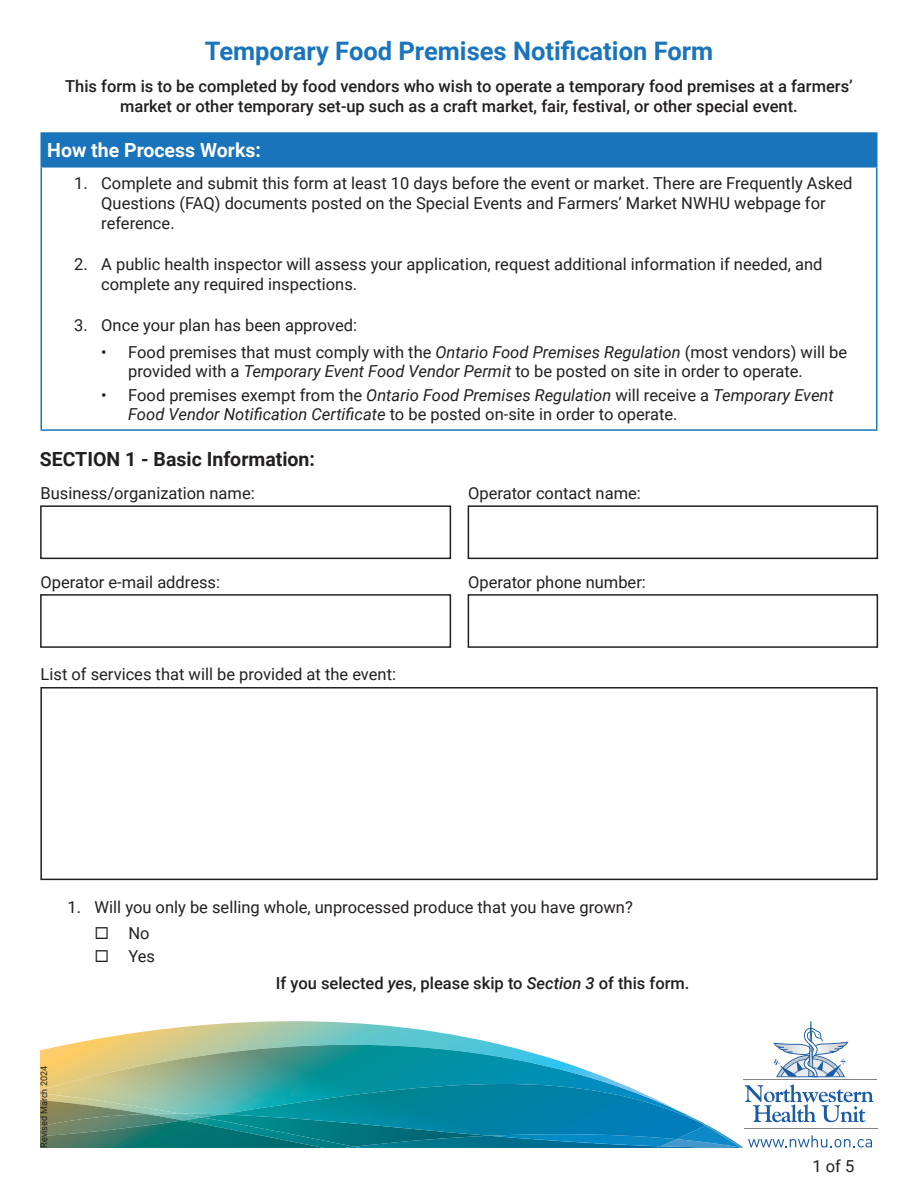
<style>
.page{position:relative;width:918px;height:1188px;background:#fff}
.page>*{position:absolute;margin:0;border:0;box-sizing:border-box;transform-origin:0 0}
.t1{font:700 25.5px "Roboto";color:#1974bb}
.t2{font:700 19.5px "Roboto";color:#231f20}
.t3{font:700 19.5px "Roboto";color:#fff}
.t4{font:16.5px/19.8px "Roboto";color:#231f20}
.Paragraph_Style_1{font:500 16.5px/19.8px "Roboto";color:#231f20;text-align:center}
.t5{font:italic 16.5px/19.8px "Roboto";color:#231f20}
.t6{font:9px "Roboto";color:#231f20}
.s1{font-style:italic}
.s2{font-style:normal}
</style>
<div class="page">
<img style="left:65px;top:1021px;width:437px;height:24px">
<img style="left:40px;top:1045px;width:581px;height:69px">
<img style="left:677px;top:1125px;width:63px;height:21px">
<img style="left:40px;top:1114px;width:143px;height:6px">
<img style="left:332px;top:1146px;width:408px;height:2px">
<img style="left:181px;top:1114px;width:21px;height:3px">
<img style="left:661px;top:1139px;width:16px;height:7px">
<img style="left:221px;top:1084px;width:484px;height:55px">
<img style="left:40px;top:1120px;width:162px;height:27px">
<img style="left:40px;top:1120px;width:143px;height:18px">
<img style="left:489px;top:1136px;width:172px;height:11px">
<img style="left:202px;top:1114px;width:287px;height:33px">
<hr style="left:744px;top:1128px;width:133px;height:1px;background:#808283">
<svg style="left:748px;top:1135px;width:124px;height:12px"></svg>
<svg style="left:745px;top:1084px;width:129px;height:38px"></svg>
<hr style="left:744px;top:1080px;width:133px;height:1px;background:#808283">
<svg style="left:773px;top:1021px;width:75px;height:57px"></svg>
<div style="left:41px;top:133px;width:836px;height:34px;background:#1974bb"></div>
<hr style="left:40px;top:168px;width:2px;height:261px;background:#1974bb">
<hr style="left:876px;top:168px;width:2px;height:261px;background:#1974bb">
<hr style="left:40px;top:429px;width:838px;height:2px;background:#1974bb">
<hr style="left:40px;top:132px;width:838px;height:2px;background:#1974bb">
<hr style="left:40px;top:134px;width:2px;height:32px;background:#1974bb">
<hr style="left:876px;top:134px;width:2px;height:32px;background:#1974bb">
<hr style="left:40px;top:166px;width:838px;height:2px;background:#1974bb">
<div style="left:40px;top:505px;width:411px;height:54px;border:2px solid #231f20"></div>
<div style="left:468px;top:505px;width:410px;height:54px;border:2px solid #231f20"></div>
<div style="left:40px;top:594px;width:411px;height:54px;border:2px solid #231f20"></div>
<div style="left:468px;top:594px;width:410px;height:54px;border:2px solid #231f20"></div>
<div style="left:40px;top:687px;width:838px;height:193px;border:2px solid #231f20"></div>
<p class="t1" style="left:205px;top:33px;width:510px">Temporary Food Premises Notification Form</p>
<p class="Paragraph_Style_1" style="left:65px;top:76px;width:789px">This form is to be completed by food vendors who wish to operate a temporary food premises at a farmers’ market or other temporary set-up such as a craft market, fair, festival, or other special event.</p>
<p class="t3" style="left:47px;top:137px;width:215px">How the Process Works:</p>
<p class="t4" style="left:101px;top:173px;width:753px;text-indent:-27px">1. Complete and submit this form at least 10 days before the event or market. There are Frequently Asked<br>Questions (FAQ) documents posted on the Special Events and Farmers’ Market NWHU webpage for reference.</p>
<p class="t4" style="left:101px;top:254px;width:723px;text-indent:-27px">2. A public health inspector will assess your application, request additional information if needed, and complete any required inspections.</p>
<p class="t4" style="left:74px;top:315px;width:284px">3. Once your plan has been approved:</p>
<p class="t4" style="left:128px;top:341px;width:720px;text-indent:-27px">• Food premises that must comply with the <span class="s1">Ontario Food Premises Regulation</span> (most vendors) will be provided with a <span class="s1">Temporary Event Food Vendor Permit</span> to be posted on site in order to operate.</p>
<p class="t5" style="left:128px;top:384px;width:707px;text-indent:-27px"><span class="s2">• Food premises exempt from the</span> Ontario Food Premises Regulation <span class="s2">will receive a</span> Temporary Event<br>Food Vendor Notification Certificate <span class="s2">to be posted on-site in order to operate.</span></p>
<p class="t2" style="left:40px;top:445px;width:277px">SECTION 1 - Basic Information:</p>
<p class="t4" style="left:41px;top:482px;width:216px">Business/organization name:</p>
<p class="t4" style="left:468px;top:482px;width:174px">Operator contact name:</p>
<p class="t4" style="left:41px;top:571px;width:181px">Operator e-mail address:</p>
<p class="t4" style="left:468px;top:571px;width:179px">Operator phone number:</p>
<p class="t4" style="left:41px;top:664px;width:357px">List of services that will be provided at the event:</p>
<p class="t4" style="left:68px;top:896px;width:567px">1. Will you only be selling whole, unprocessed produce that you have grown?</p>
<p class="t4" style="left:128px;top:923px;width:23px">No</p>
<p class="t4" style="left:128px;top:946px;width:28px">Yes</p>
<p class="Paragraph_Style_1" style="left:276px;top:973px;width:415px">If you selected <span class="s1">ye</span>s, please skip to <span class="s1">Section 3</span> of this form.</p>
<p class="t6" style="left:38px;top:1148px;width:83px;rotate:-90deg">Revised March 2024</p>
<p class="t4" style="left:812px;top:1156px;width:43px">1 of 5</p>
</div>
